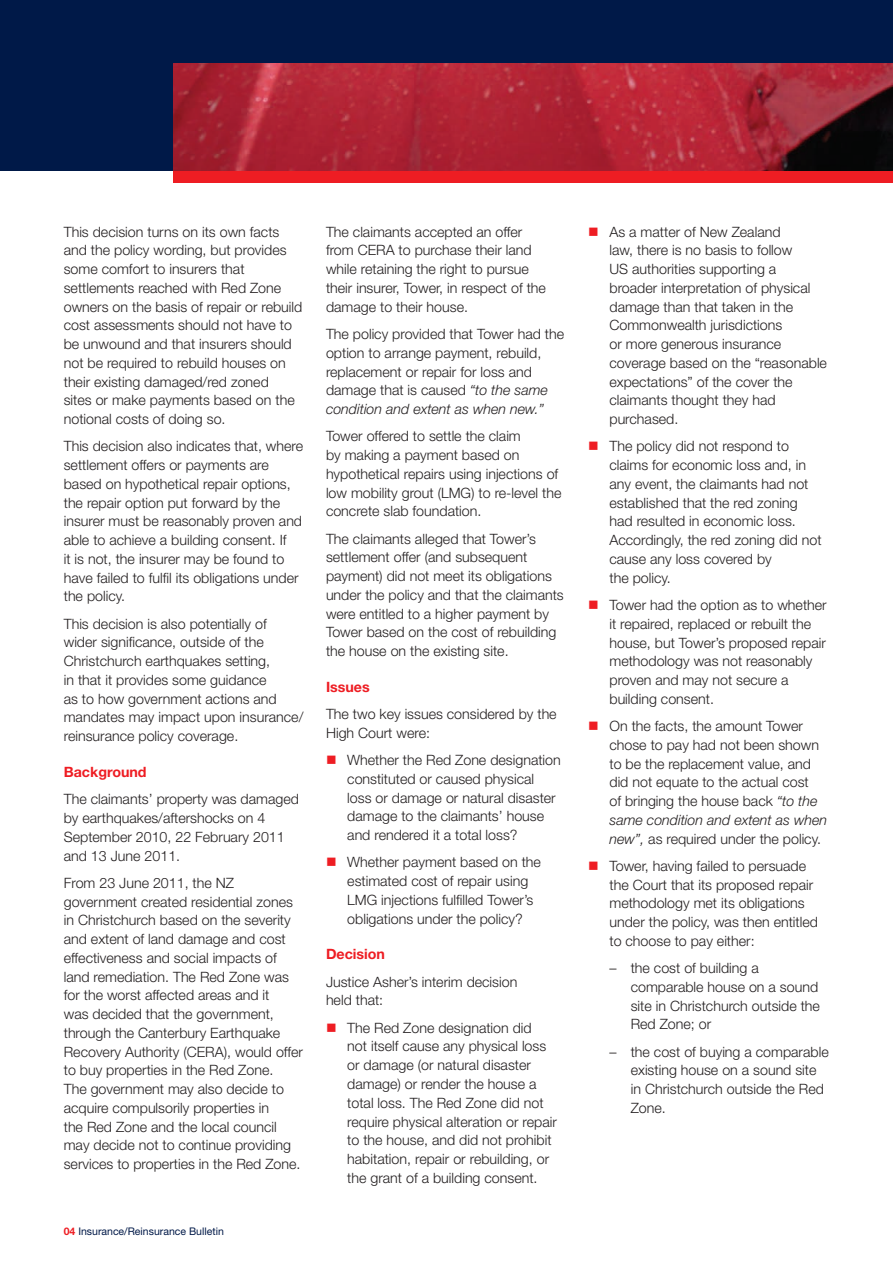
<style>
.page{position:relative;width:893px;height:1263px;background:#fff}
.page>*{position:absolute;margin:0;border:0;box-sizing:border-box;transform-origin:0 0}
.t1{font:300 14.25px/18.8px "Helvetica Neue";color:#231f20}
.t2{font:700 14.25px "Helvetica Neue";color:#ee1d23}
.t3{font:10.5px "Helvetica Neue";color:#001948}
.s1{font-weight:700;color:#ee1d23}
.s2{font-style:italic}
.s3{color:#ee1d23}
</style>
<div class="page">
<div style="left:0;top:0;width:893px;height:170px;background:#001948"></div>
<div style="left:174px;top:170px;width:719px;height:13px;background:#ee1d23"></div>
<img style="left:174px;top:64px;width:719px;height:106px">
<p class="t1" style="left:64px;top:222px;width:240px">This decision turns on its own facts and the policy wording, but provides some comfort to insurers that settlements reached with Red Zone owners on the basis of repair or rebuild cost assessments should not have to be unwound and that insurers should not be required to rebuild houses on their existing damaged/red zoned<br>sites or make payments based on the notional costs of doing so.</p>
<p class="t1" style="left:64px;top:437px;width:241px">This decision also indicates that, where settlement offers or payments are based on hypothetical repair options, the repair option put forward by the insurer must be reasonably proven and able to achieve a building consent. If<br>it is not, the insurer may be found to have failed to fulfil its obligations under the policy.</p>
<p class="t1" style="left:64px;top:614px;width:241px">This decision is also potentially of wider significance, outside of the Christchurch earthquakes setting,<br>in that it provides some guidance<br>as to how government actions and mandates may impact upon insurance/ reinsurance policy coverage.</p>
<p class="t2" style="left:64px;top:763px;width:84px">Background</p>
<p class="t1" style="left:64px;top:789px;width:237px">The claimants’ property was damaged by earthquakes/aftershocks on 4<br>September 2010, 22 February 2011 and 13 June 2011.</p>
<p class="t1" style="left:64px;top:873px;width:241px">From 23 June 2011, the NZ government created residential zones in Christchurch based on the severity and extent of land damage and cost effectiveness and social impacts of land remediation. The Red Zone was for the worst affected areas and it<br>was decided that the government, through the Canterbury Earthquake Recovery Authority (CERA), would offer to buy properties in the Red Zone.<br>The government may also decide to acquire compulsorily properties in<br>the Red Zone and the local council may decide not to continue providing services to properties in the Red Zone.</p>
<p class="t3" style="left:64px;top:1225px;width:162px"><span class="s1">04</span> Insurance/Reinsurance Bulletin</p>
<p class="t1" style="left:326px;top:222px;width:221px">The claimants accepted an offer from CERA to purchase their land while retaining the right to pursue their insurer, Tower, in respect of the damage to their house.</p>
<p class="t1" style="left:326px;top:324px;width:240px">The policy provided that Tower had the option to arrange payment, rebuild, replacement or repair for loss and damage that is caused <span class="s2">“to the same condition and extent as when new.”</span></p>
<p class="t1" style="left:326px;top:426px;width:237px">Tower offered to settle the claim<br>by making a payment based on hypothetical repairs using injections of low mobility grout (LMG) to re-level the concrete slab foundation.</p>
<p class="t1" style="left:326px;top:529px;width:239px">The claimants alleged that Tower’s settlement offer (and subsequent payment) did not meet its obligations under the policy and that the claimants were entitled to a higher payment by Tower based on the cost of rebuilding the house on the existing site.</p>
<p class="t2" style="left:326px;top:678px;width:45px">Issues</p>
<p class="t1" style="left:326px;top:704px;width:232px">The two key issues considered by the<br>High Court were:</p>
<p class="t1" style="left:347px;top:750px;width:215px;text-indent:-21px"><span class="s3">■</span> Whether the Red Zone designation constituted or caused physical loss or damage or natural disaster damage to the claimants’ house and rendered it a total loss?</p>
<p class="t1" style="left:347px;top:853px;width:195px;text-indent:-21px"><span class="s3">■</span> Whether payment based on the estimated cost of repair using<br>LMG injections fulfilled Tower’s obligations under the policy?</p>
<p class="t2" style="left:326px;top:945px;width:61px">Decision</p>
<p class="t1" style="left:326px;top:972px;width:193px">Justice Asher’s interim decision held that:</p>
<p class="t1" style="left:347px;top:1018px;width:211px;text-indent:-21px"><span class="s3">■</span> The Red Zone designation did<br>not itself cause any physical loss or damage (or natural disaster damage) or render the house a total loss. The Red Zone did not require physical alteration or repair to the house, and did not prohibit habitation, repair or rebuilding, or the grant of a building consent.</p>
<p class="t1" style="left:609px;top:222px;width:219px;text-indent:-21px"><span class="s3">■</span> As a matter of New Zealand<br>law, there is no basis to follow<br>US authorities supporting a broader interpretation of physical damage than that taken in the<br>Commonwealth jurisdictions<br>or more generous insurance coverage based on the “reasonable expectations” of the cover the claimants thought they had purchased.</p>
<p class="t1" style="left:609px;top:437px;width:214px;text-indent:-21px"><span class="s3">■</span> The policy did not respond to claims for economic loss and, in any event, the claimants had not established that the red zoning had resulted in economic loss.<br>Accordingly, the red zoning did not cause any loss covered by<br>the policy.</p>
<p class="t1" style="left:609px;top:595px;width:219px;text-indent:-21px"><span class="s3">■</span> Tower had the option as to whether it repaired, replaced or rebuilt the house, but Tower’s proposed repair methodology was not reasonably proven and may not secure a building consent.</p>
<p class="t1" style="left:609px;top:716px;width:219px;text-indent:-21px"><span class="s3">■</span> On the facts, the amount Tower chose to pay had not been shown to be the replacement value, and did not equate to the actual cost<br>of bringing the house back <span class="s2">“to the same condition and extent as when new”,</span> as required under the policy.</p>
<p class="t1" style="left:609px;top:856px;width:210px;text-indent:-21px"><span class="s3">■</span> Tower, having failed to persuade the Court that its proposed repair methodology met its obligations under the policy, was then entitled to choose to pay either:</p>
<p class="t1" style="left:631px;top:958px;width:191px;text-indent:-21px">– the cost of building a comparable house on a sound site in Christchurch outside the<br>Red Zone; or</p>
<p class="t1" style="left:631px;top:1042px;width:199px;text-indent:-21px">– the cost of buying a comparable existing house on a sound site in Christchurch outside the Red<br>Zone.</p>
</div>
